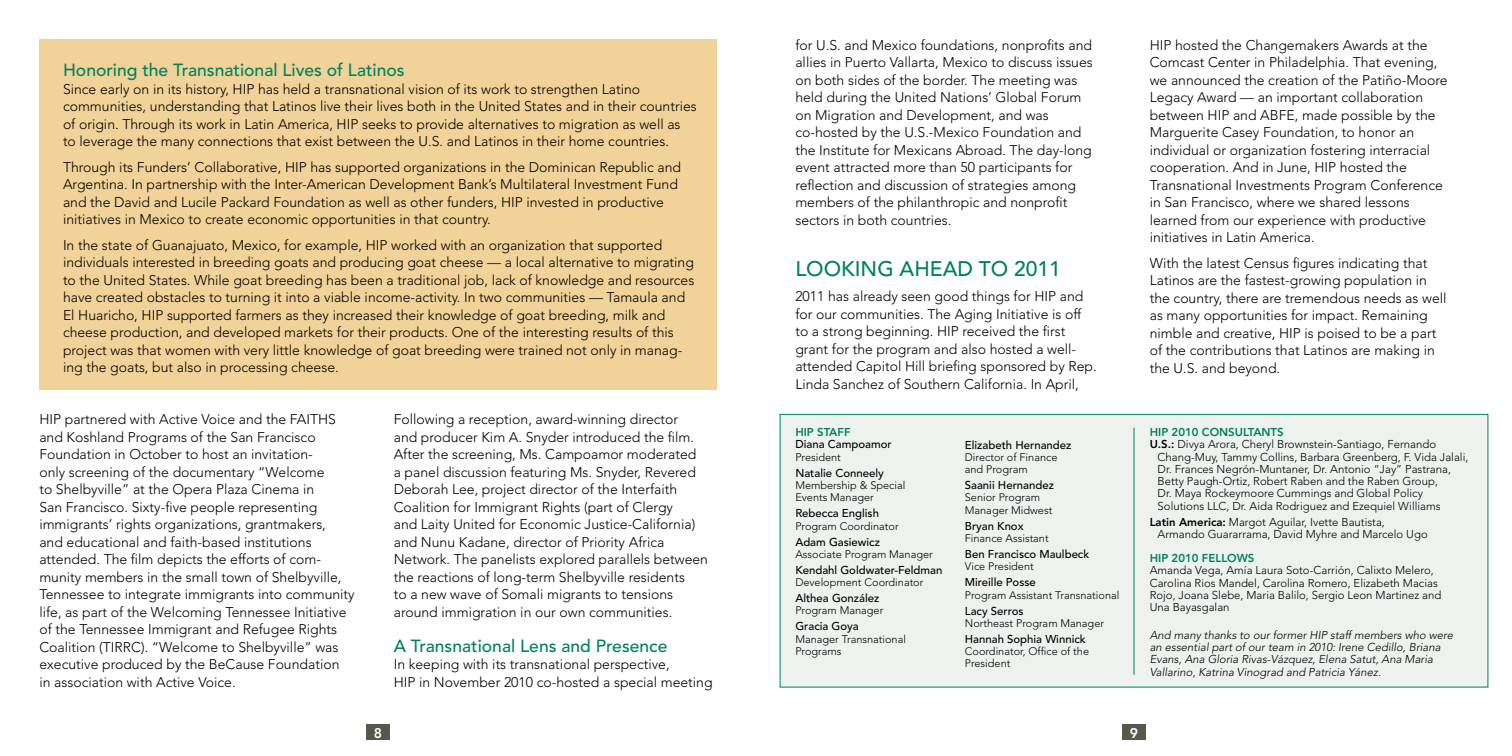
<style>
.page{position:relative;width:1512px;height:756px;background:#fff}
.page>*{position:absolute;margin:0;border:0;box-sizing:border-box;transform-origin:0 0}
.t1{font:500 21px "Avenir";color:#00815e}
.t2{font:500 17.5px "Avenir";color:#00815e}
.t3{font:300 14px/17.5px "Avenir";color:#000}
.t4{font:800 14px "Avenir";color:#fff}
.t5{font:300 11.38px/12.2px "Avenir";color:#000}
.t6{font:500 11.38px "Avenir";color:#000}
.t7{font:italic 300 11.38px/12.2px "Avenir";color:#000}
.t8{font:800 11.38px "Avenir";color:#00815e}
.t9{font:300 10.85px/12.2px "Avenir";color:#000}
.s1{font-weight:800}
</style>
<div class="page">
<div style="left:39px;top:39px;width:678px;height:351px;background:#f1d298"></div>
<div style="left:780px;top:414px;width:708px;height:274px;background:#edf2ef;border:1px solid #00815e"></div>
<hr style="left:1134px;top:428px;width:1px;height:247px;background:#00815e">
<div style="left:1122px;top:724px;width:24px;height:16px;background:#58574b"></div>
<div style="left:366px;top:724px;width:24px;height:16px;background:#58574b"></div>
<p class="t2" style="left:63px;top:60px;width:343px">Honoring the Transnational Lives of Latinos</p>
<p class="t3" style="left:63px;top:80px;width:635px">Since early on in its history, HIP has held a transnational vision of its work to strengthen Latino communities, understanding that Latinos live their lives both in the United States and in their countries of origin. Through its work in Latin America, HIP seeks to provide alternatives to migration as well as to leverage the many connections that exist between the U.S. and Latinos in their home countries.</p>
<p class="t3" style="left:63px;top:158px;width:620px">Through its Funders’ Collaborative, HIP has supported organizations in the Dominican Republic and Argentina. In partnership with the Inter-American Development Bank’s Multilateral Investment Fund and the David and Lucile Packard Foundation as well as other funders, HIP invested in productive initiatives in Mexico to create economic opportunities in that country.</p>
<p class="t3" style="left:63px;top:236px;width:633px">In the state of Guanajuato, Mexico, for example, HIP worked with an organization that supported individuals interested in breeding goats and producing goat cheese — a local alternative to migrating to the United States. While goat breeding has been a traditional job, lack of knowledge and resources have created obstacles to turning it into a viable income-activity. In two communities — Tamaula and El Huaricho, HIP supported farmers as they increased their knowledge of goat breeding, milk and cheese production, and developed markets for their products. One of the interesting results of this project was that women with very little knowledge of goat breeding were trained not only in manag&shy;ing the goats, but also in processing cheese.</p>
<p class="t3" style="left:39px;top:411px;width:317px">HIP partnered with Active Voice and the FAITHS and Koshland Programs of the San Francisco Foundation in October to host an invitation-<br>only screening of the documentary “Welcome<br>to Shelbyville” at the Opera Plaza Cinema in<br>San Francisco. Sixty-five people representing immigrants’ rights organizations, grantmakers,<br>and educational and faith-based institutions attended. The film depicts the efforts of com&shy;munity members in the small town of Shelbyville, Tennessee to integrate immigrants into community life, as part of the Welcoming Tennessee Initiative of the Tennessee Immigrant and Refugee Rights Coalition (TIRRC). “Welcome to Shelbyville” was executive produced by the BeCause Foundation<br>in association with Active Voice.</p>
<p class="t3" style="left:394px;top:411px;width:316px">Following a reception, award-winning director<br>and producer Kim A. Snyder introduced the film.<br>After the screening, Ms. Campoamor moderated<br>a panel discussion featuring Ms. Snyder, Revered Deborah Lee, project director of the Interfaith Coalition for Immigrant Rights (part of Clergy<br>and Laity United for Economic Justice-California) and Nunu Kadane, director of Priority Africa Network. The panelists explored parallels between the reactions of long-term Shelbyville residents<br>to a new wave of Somali migrants to tensions around immigration in our own communities.</p>
<p class="t2" style="left:394px;top:636px;width:275px">A Transnational Lens and Presence</p>
<p class="t3" style="left:394px;top:656px;width:320px">In keeping with its transnational perspective,<br>HIP in November 2010 co-hosted a special meeting</p>
<p class="t3" style="left:795px;top:36px;width:299px">for U.S. and Mexico foundations, nonprofits and allies in Puerto Vallarta, Mexico to discuss issues on both sides of the border. The meeting was held during the United Nations’ Global Forum on Migration and Development, and was co-hosted by the U.S.-Mexico Foundation and the Institute for Mexicans Abroad. The day-long event attracted more than 50 participants for reflection and discussion of strategies among members of the philanthropic and nonprofit sectors in both countries.</p>
<h1 class="t1" style="left:795px;top:256px;width:267px">LOOKING AHEAD TO 2011</h1>
<p class="t3" style="left:795px;top:287px;width:303px">2011 has already seen good things for HIP and for our communities. The Aging Initiative is off to a strong beginning. HIP received the first grant for the program and also hosted a well&shy;attended Capitol Hill briefing sponsored by Rep.<br>Linda Sanchez of Southern California. In April,</p>
<p class="t8" style="left:795px;top:426px;width:36px">HIP STAFF</p>
<p class="t6" style="left:795px;top:438px;width:98px">Diana Campoamor</p>
<p class="t9" style="left:795px;top:451px;width:47px">President</p>
<p class="t6" style="left:795px;top:466px;width:90px">Natalie Conneely</p>
<p class="t9" style="left:795px;top:479px;width:111px">Membership &amp; Special<br>Events Manager</p>
<p class="t6" style="left:795px;top:507px;width:85px">Rebecca English</p>
<p class="t9" style="left:795px;top:520px;width:105px">Program Coordinator</p>
<p class="t6" style="left:795px;top:535px;width:86px">Adam Gasiewicz</p>
<p class="t9" style="left:795px;top:548px;width:139px">Associate Program Manager</p>
<p class="t6" style="left:795px;top:563px;width:149px">Kendahl Goldwater-Feldman</p>
<p class="t9" style="left:795px;top:576px;width:130px">Development Coordinator</p>
<p class="t6" style="left:795px;top:592px;width:86px">Althea González</p>
<p class="t9" style="left:795px;top:605px;width:89px">Program Manager</p>
<p class="t6" style="left:795px;top:620px;width:65px">Gracia Goya</p>
<p class="t9" style="left:795px;top:633px;width:112px">Manager Transnational<br>Programs</p>
<p class="t6" style="left:965px;top:438px;width:108px">Elizabeth Hernandez</p>
<p class="t9" style="left:965px;top:451px;width:94px">Director of Finance and Program</p>
<p class="t6" style="left:965px;top:479px;width:91px">Saanii Hernandez</p>
<p class="t9" style="left:965px;top:492px;width:89px">Senior Program<br>Manager Midwest</p>
<p class="t6" style="left:965px;top:519px;width:60px">Bryan Knox</p>
<p class="t9" style="left:965px;top:532px;width:85px">Finance Assistant</p>
<p class="t6" style="left:965px;top:547px;width:126px">Ben Francisco Maulbeck</p>
<p class="t9" style="left:965px;top:560px;width:70px">Vice President</p>
<p class="t6" style="left:965px;top:576px;width:72px">Mireille Posse</p>
<p class="t9" style="left:965px;top:589px;width:156px">Program Assistant Transnational</p>
<p class="t6" style="left:965px;top:604px;width:60px">Lacy Serros</p>
<p class="t9" style="left:965px;top:617px;width:141px">Northeast Program Manager</p>
<p class="t6" style="left:965px;top:632px;width:122px">Hannah Sophia Winnick</p>
<p class="t9" style="left:965px;top:645px;width:126px">Coordinator, Office of the<br>President</p>
<p class="t3" style="left:1150px;top:36px;width:299px">HIP hosted the Changemakers Awards at the Comcast Center in Philadelphia. That evening, we announced the creation of the Patiño-Moore Legacy Award — an important collaboration between HIP and ABFE, made possible by the Marguerite Casey Foundation, to honor an individual or organization fostering interracial cooperation. And in June, HIP hosted the Transnational Investments Program Conference in San Francisco, where we shared lessons learned from our experience with productive initiatives in Latin America.</p>
<p class="t3" style="left:1150px;top:254px;width:298px">With the latest Census figures indicating that Latinos are the fastest-growing population in the country, there are tremendous needs as well as many opportunities for impact. Remaining nimble and creative, HIP is poised to be a part of the contributions that Latinos are making in the U.S. and beyond.</p>
<p class="t8" style="left:1150px;top:426px;width:129px">HIP 2010 CONSULTANTS</p>
<p class="t5" style="left:1150px;top:438px;width:288px"><span class="s1">U.S.:</span> Divya Arora, Cheryl Brownstein-Santiago, Fernando</p>
<p class="t5" style="left:1158px;top:451px;width:312px">Chang-Muy, Tammy Collins, Barbara Greenberg, F. Vida Jalali,</p>
<p class="t5" style="left:1158px;top:463px;width:295px">Dr. Frances Negrón-Muntaner, Dr. Antonio “Jay” Pastrana,</p>
<p class="t5" style="left:1158px;top:475px;width:282px">Betty Paugh-Ortiz, Robert Raben and the Raben Group,</p>
<p class="t5" style="left:1158px;top:487px;width:267px">Dr. Maya Rockeymoore Cummings and Global Policy</p>
<p class="t5" style="left:1158px;top:500px;width:285px">Solutions LLC, Dr. Aida Rodriguez and Ezequiel Williams</p>
<p class="t5" style="left:1158px;top:516px;width:272px;text-indent:-8px"><span class="s1">LATIN AMERICA:</span> Margot Aguilar, Ivette Bautista,<br>Armando Guararrama, David Myhre and Marcelo Ugo</p>
<p class="t8" style="left:1150px;top:551px;width:105px">HIP 2010 FELLOWS</p>
<p class="t5" style="left:1150px;top:564px;width:293px">Amanda Vega, Amía Laura Soto-Carrión, Calixto Melero, Carolina Rios Mandel, Carolina Romero, Elizabeth Macias Rojo, Joana Slebe, Maria Balilo, Sergio Leon Martinez and Una Bayasgalan</p>
<p class="t7" style="left:1150px;top:629px;width:305px">And many thanks to our former HIP staff members who were an essential part of our team in 2010: Irene Cedillo, Briana Evans, Ana Gloria Rivas-Vázquez, Elena Satut, Ana Maria Vallarino, Katrina Vinograd and Patricia Yánez.</p>
<p class="t4" style="left:374px;top:724px;width:10px">8</p>
<p class="t4" style="left:1130px;top:724px;width:10px">9</p>
</div>
